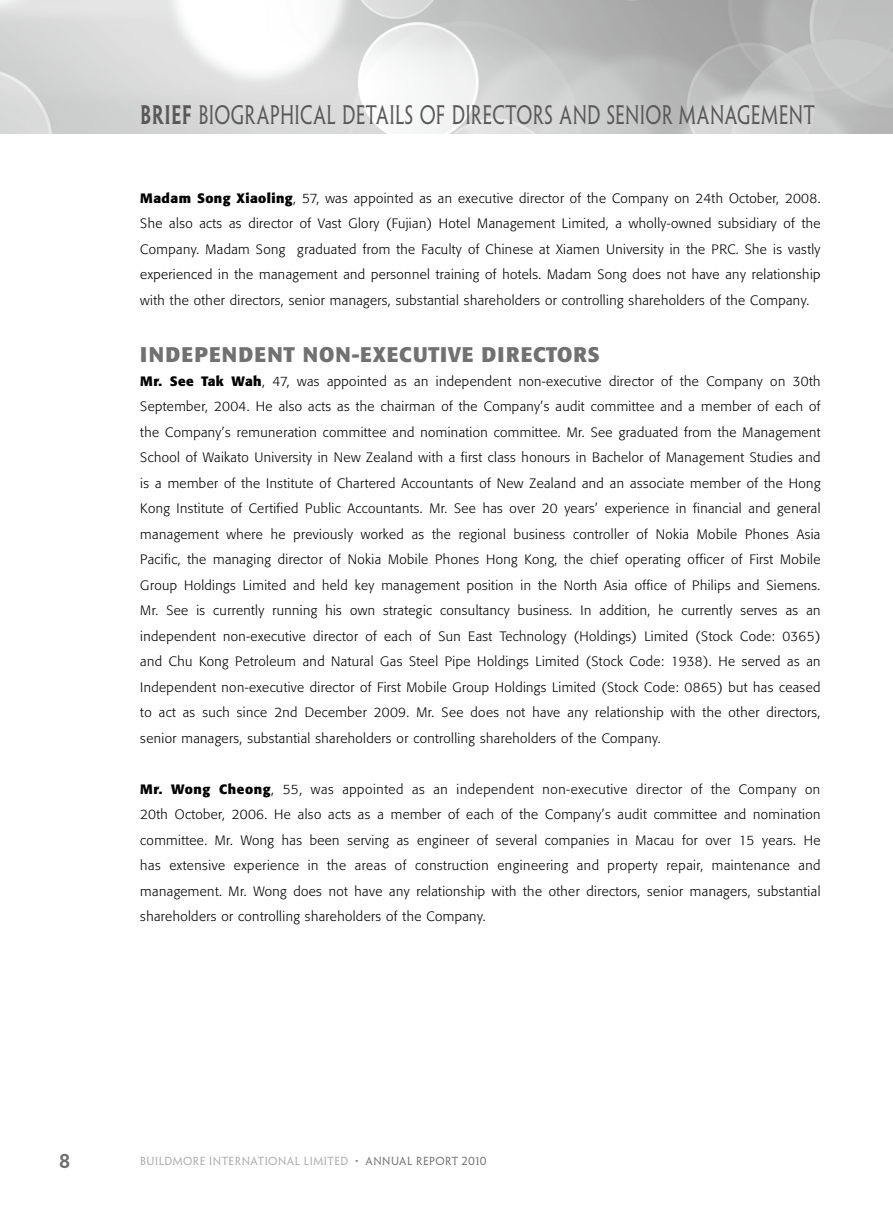
<style>
.page{position:relative;width:893px;height:1212px;background:#fff}
.page>*{position:absolute;margin:0;border:0;box-sizing:border-box;transform-origin:0 0}
.t1{font:24px "Penumbra Half Serif Std";letter-spacing:.015em;color:#595757;scale:.75 1}
.t2{font:700 21px "Formata";letter-spacing:.05em;color:#727172}
.t3{font:18px "Penumbra Half Serif Std Se Bd";color:#727172}
.t4{font:300 13.5px/25.5px "Formata";letter-spacing:.03em;color:#000;text-align:justify}
.t5{font:10.5px "Penumbra Half Serif Std";letter-spacing:.04em;color:#aaabab}
.s1{font-family:"Penumbra Half Serif Std Se Bd"}
.s2{font-weight:700}
.s3{color:#727172}
</style>
<div class="page">
<img style="left:0;top:0;width:893px;height:134px">
<h1 class="t1" style="left:140px;top:101px;width:900px"><span class="s1">Brief</span> BIOGRAPHICAL DETAILS OF DIRECTORS AND SENIOR MANAGEMENT</h1>
<p class="t4" style="left:140px;top:185px;width:682px"><span class="s2">Madam Song Xiaoling</span>, 57, was appointed as an executive director of the Company on 24th October, 2008.<br>She also acts as director of Vast Glory (Fujian) Hotel Management Limited, a wholly-owned subsidiary of the Company. Madam Song graduated from the Faculty of Chinese at Xiamen University in the PRC. She is vastly experienced in the management and personnel training of hotels. Madam Song does not have any relationship with the other directors, senior managers, substantial shareholders or controlling shareholders of the Company.</p>
<h2 class="t2" style="left:140px;top:342px;width:179px">IN DEPENDENT NON</h2>
<h2 class="t2" style="left:351px;top:342px;width:62px">-EXECUTIV</h2>
<h2 class="t2" style="left:462px;top:342px;width:86px">E DIRECTORS</h2>
<p class="t4" style="left:140px;top:368px;width:682px"><span class="s2">Mr. See Tak Wah</span>, 47, was appointed as an independent non-executive director of the Company on 30th September, 2004. He also acts as the chairman of the Company’s audit committee and a member of each of the Company’s remuneration committee and nomination committee. Mr. See graduated from the Management School of Waikato University in New Zealand with a first class honours in Bachelor of Management Studies and is a member of the Institute of Chartered Accountants of New Zealand and an associate member of the Hong Kong Institute of Certified Public Accountants. Mr. See has over 20 years’ experience in financial and general management where he previously worked as the regional business controller of Nokia Mobile Phones Asia Pacific, the managing director of Nokia Mobile Phones Hong Kong, the chief operating officer of First Mobile Group Holdings Limited and held key management position in the North Asia office of Philips and Siemens.<br>Mr. See is currently running his own strategic consultancy business. In addition, he currently serves as an independent non-executive director of each of Sun East Technology (Holdings) Limited (Stock Code: 0365) and Chu Kong Petroleum and Natural Gas Steel Pipe Holdings Limited (Stock Code: 1938). He served as an Independent non-executive director of First Mobile Group Holdings Limited (Stock Code: 0865) but has ceased to act as such since 2nd December 2009. Mr. See does not have any relationship with the other directors, senior managers, substantial shareholders or controlling shareholders of the Company.</p>
<p class="t4" style="left:140px;top:776px;width:682px"><span class="s2">Mr. Wong Cheong</span>, 55, was appointed as an independent non-executive director of the Company on 20th October, 2006. He also acts as a member of each of the Company’s audit committee and nomination committee. Mr. Wong has been serving as engineer of several companies in Macau for over 15 years. He has extensive experience in the areas of construction engineering and property repair, maintenance and management. Mr. Wong does not have any relationship with the other directors, senior managers, substantial shareholders or controlling shareholders of the Company.</p>
<h3 class="t3" style="left:59px;top:1150px;width:13px">8</h3>
<p class="t5" style="left:140px;top:1155px;width:348px">BUILDMORE INTERNATIONAL LIMITED <span class="s3">• ANNUAL REPORT 2010</span></p>
</div>
